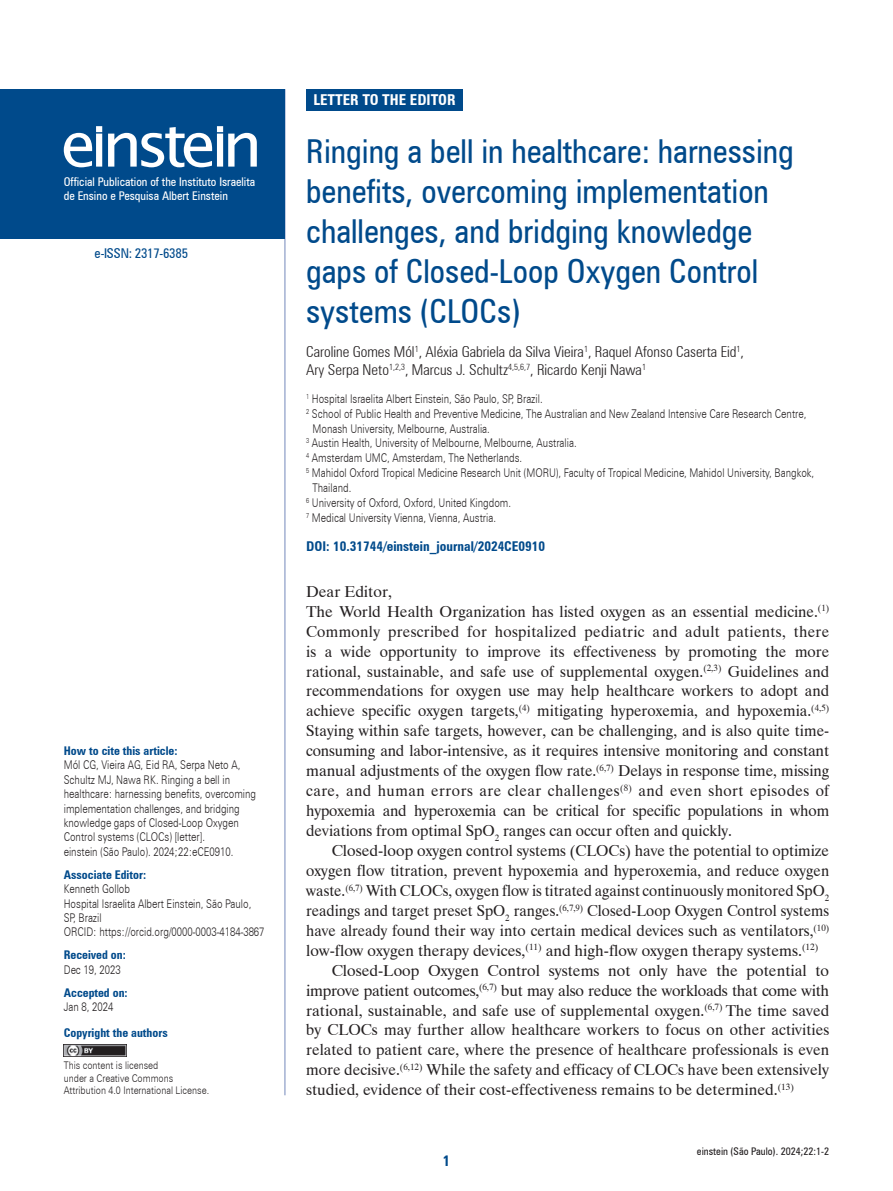
<style>
.page{position:relative;width:893px;height:1191px;background:#fff}
.page>*{position:absolute;margin:0;border:0;box-sizing:border-box;transform-origin:0 0}
.t1{font:condensed 33px/40px "Zurich BT";color:#004a8b}
.t2{font:15.75px/20px "Dutch 801 BT";color:#231f20}
.t3{font:15.75px "Dutch 801 BT";color:#231f20;scale:.95 1}
.t4{font:15.75px "Dutch 801 BT";letter-spacing:-.02em;color:#231f20}
.t5{font:300 condensed 15px/18.5px "Zurich BT";color:#231f20}
.t6{font:700 condensed 15px "Zurich BT";color:#fff}
.t7{font:700 condensed 15px "Zurich BT";color:#004a8b}
.t8{font:700 condensed 13.5px "Zurich BT";color:#004a8b}
.t9{font:condensed 13.5px "Zurich BT";letter-spacing:-.02em;color:#004a8b}
.t10{font:300 12px/14.4px "Zurich BT";color:#231f20;scale:.8 1}
.t11{font:700 condensed 12px "Zurich BT";color:#004a8b}
.t12{font:condensed 12px/14.4px "Zurich BT";color:#fff}
.t13{font:300 10.5px/12.6px "Zurich BT";color:#231f20;scale:.85 1}
.t14{font:condensed 10.5px "Zurich BT";color:#231f20}
</style>
<div class="page">
<img style="left:64px;top:1044px;width:63px;height:12px">
<hr style="left:284px;top:89px;width:2px;height:1006px;background:#a2b0d2">
<div style="left:0;top:89px;width:284px;height:149px;background:#004a8b"></div>
<svg style="left:108px;top:126px;width:149px;height:41px"></svg>
<svg style="left:64px;top:126px;width:38px;height:41px"></svg>
<div style="left:306px;top:89px;width:157px;height:21px;background:#004a8b"></div>
<p class="t12" style="left:64px;top:174px;width:193px">Official Publication of the Instituto Israelita de Ensino e Pesquisa Albert Einstein</p>
<p class="t9" style="left:95px;top:245px;width:95px">e-ISSN: 2317-6385</p>
<p class="t11" style="left:64px;top:743px;width:115px">How to cite this article:</p>
<p class="t10" style="left:64px;top:758px;width:242px">Mól CG, Vieira AG, Eid RA, Serpa Neto A, Schultz MJ, Nawa RK. Ringing a bell in healthcare: harnessing benefits, overcoming implementation challenges, and bridging knowledge gaps of Closed-Loop Oxygen Control systems (CLOCs) [letter].<br>einstein (São Paulo). 2024;22:eCE0910.</p>
<p class="t11" style="left:64px;top:867px;width:84px">Associate Editor:</p>
<p class="t10" style="left:64px;top:881px;width:253px">Kenneth Gollob<br>Hospital Israelita Albert Einstein, São Paulo,<br>SP, Brazil<br>ORCID: https://orcid.org/0000-0003-4184-3867</p>
<p class="t11" style="left:64px;top:947px;width:64px">Received on:</p>
<p class="t10" style="left:64px;top:962px;width:73px">Dec 19, 2023</p>
<p class="t11" style="left:64px;top:985px;width:65px">Accepted on:</p>
<p class="t10" style="left:64px;top:999px;width:64px">Jan 8, 2024</p>
<p class="t11" style="left:64px;top:1025px;width:105px">Copyright the authors</p>
<p class="t13" style="left:64px;top:1058px;width:173px">This content is licensed<br>under a Creative Commons<br>Attribution 4.0 International License.</p>
<p class="t6" style="left:313px;top:91px;width:144px">LETTER TO THE EDITOR</p>
<h1 class="t1" style="left:306px;top:131px;width:489px">Ringing a bell in healthcare: harnessing benefits, overcoming implementation challenges, and bridging knowledge gaps of Closed-Loop Oxygen Control systems (CLOCs)</h1>
<p class="t5" style="left:306px;top:342px;width:439px">Caroline Gomes Mól<sup>1</sup>, Aléxia Gabriela da Silva Vieira<sup>1</sup>, Raquel Afonso Caserta Eid<sup>1</sup>,<br>Ary Serpa Neto<sup>1,2,3</sup>, Marcus J. Schultz<sup>4,5,6,7</sup>, Ricardo Kenji Nawa<sup>1</sup></p>
<p class="t10" style="left:306px;top:391px;width:297px"><sup>1</sup> Hospital Israelita Albert Einstein, São Paulo, SP, Brazil.</p>
<p class="t10" style="left:306px;top:406px;width:627px"><sup>2</sup> School of Public Health and Preventive Medicine, The Australian and New Zealand Intensive Care Research Centre,</p>
<p class="t10" style="left:313px;top:421px;width:223px">Monash University, Melbourne, Australia.</p>
<p class="t10" style="left:306px;top:436px;width:340px"><sup>3</sup> Austin Health, University of Melbourne, Melbourne, Australia.</p>
<p class="t10" style="left:306px;top:451px;width:272px"><sup>4</sup> Amsterdam UMC, Amsterdam, The Netherlands.</p>
<p class="t10" style="left:306px;top:465px;width:637px"><sup>5</sup> Mahidol Oxford Tropical Medicine Research Unit (MORU), Faculty of Tropical Medicine, Mahidol University, Bangkok,</p>
<p class="t10" style="left:313px;top:480px;width:50px">Thailand.</p>
<p class="t10" style="left:306px;top:495px;width:258px"><sup>6</sup> University of Oxford, Oxford, United Kingdom.</p>
<p class="t10" style="left:306px;top:510px;width:239px"><sup>7</sup> Medical University Vienna, Vienna, Austria.</p>
<p class="t8" style="left:306px;top:538px;width:241px">DOI: 10.31744/einstein_journal/2024CE0910</p>
<p class="t2" style="left:306px;top:581px;width:525px">Dear Editor,<br>The World Health Organization has listed oxygen as an essential medicine.<sup>(1)<br></sup>Commonly prescribed for hospitalized pediatric and adult patients, there is a wide opportunity to improve its effectiveness by promoting the more rational, sustainable, and safe use of supplemental oxygen.<sup>(2,3)</sup> Guidelines and recommendations for oxygen use may help healthcare workers to adopt and achieve specific oxygen targets,<sup>(4)</sup> mitigating hyperoxemia, and hypoxemia.<sup>(4,5)<br></sup>Staying within safe targets, however, can be challenging, and is also quite time&shy;consuming and labor-intensive, as it requires intensive monitoring and constant manual adjustments of the oxygen flow rate.<sup>(6,7)</sup> Delays in response time, missing care, and human errors are clear challenges<sup>(8)</sup> and even short episodes of hypoxemia and hyperoxemia can be critical for specific populations in whom deviations from optimal SpO<sub>2</sub> ranges can occur often and quickly.</p>
<p class="t2" style="left:332px;top:840px;width:499px">Closed-loop oxygen control systems (CLOCs) have the potential to optimize</p>
<p class="t2" style="left:306px;top:860px;width:524px">oxygen flow titration, prevent hypoxemia and hyperoxemia, and reduce oxygen</p>
<p class="t3" style="left:306px;top:880px;width:552px">waste.<sup>(6,7)</sup> With CLOCs, oxygen flow is titrated against continuously monitored SpO<sub>2</sub></p>
<p class="t3" style="left:306px;top:900px;width:552px">readings and target preset SpO<sub>2</sub> ranges.<sup>(6,7,9)</sup> Closed-Loop Oxygen Control systems</p>
<p class="t3" style="left:306px;top:920px;width:552px">have already found their way into certain medical devices such as ventilators,<sup>(10)</sup></p>
<p class="t2" style="left:306px;top:940px;width:514px">low-flow oxygen therapy devices,<sup>(11)</sup> and high-flow oxygen therapy systems.<sup>(12)</sup></p>
<p class="t2" style="left:332px;top:960px;width:499px">Closed-Loop Oxygen Control systems not only have the potential to</p>
<p class="t4" style="left:306px;top:980px;width:525px">improve patient outcomes,<sup>(6,7)</sup> but may also reduce the workloads that come with</p>
<p class="t2" style="left:306px;top:1000px;width:524px">rational, sustainable, and safe use of supplemental oxygen.<sup>(6,7)</sup> The time saved</p>
<p class="t2" style="left:306px;top:1020px;width:525px">by CLOCs may further allow healthcare workers to focus on other activities</p>
<p class="t2" style="left:306px;top:1039px;width:524px">related to patient care, where the presence of healthcare professionals is even</p>
<p class="t2" style="left:306px;top:1059px;width:524px">more decisive.<sup>(6,12)</sup> While the safety and efficacy of CLOCs have been extensively</p>
<p class="t2" style="left:306px;top:1079px;width:489px">studied, evidence of their cost-effectiveness remains to be determined.<sup>(13)</sup></p>
<p class="t7" style="left:443px;top:1151px;width:9px">1</p>
<p class="t14" style="left:697px;top:1144px;width:134px">einstein (São Paulo). 2024;22:1-2</p>
</div>
